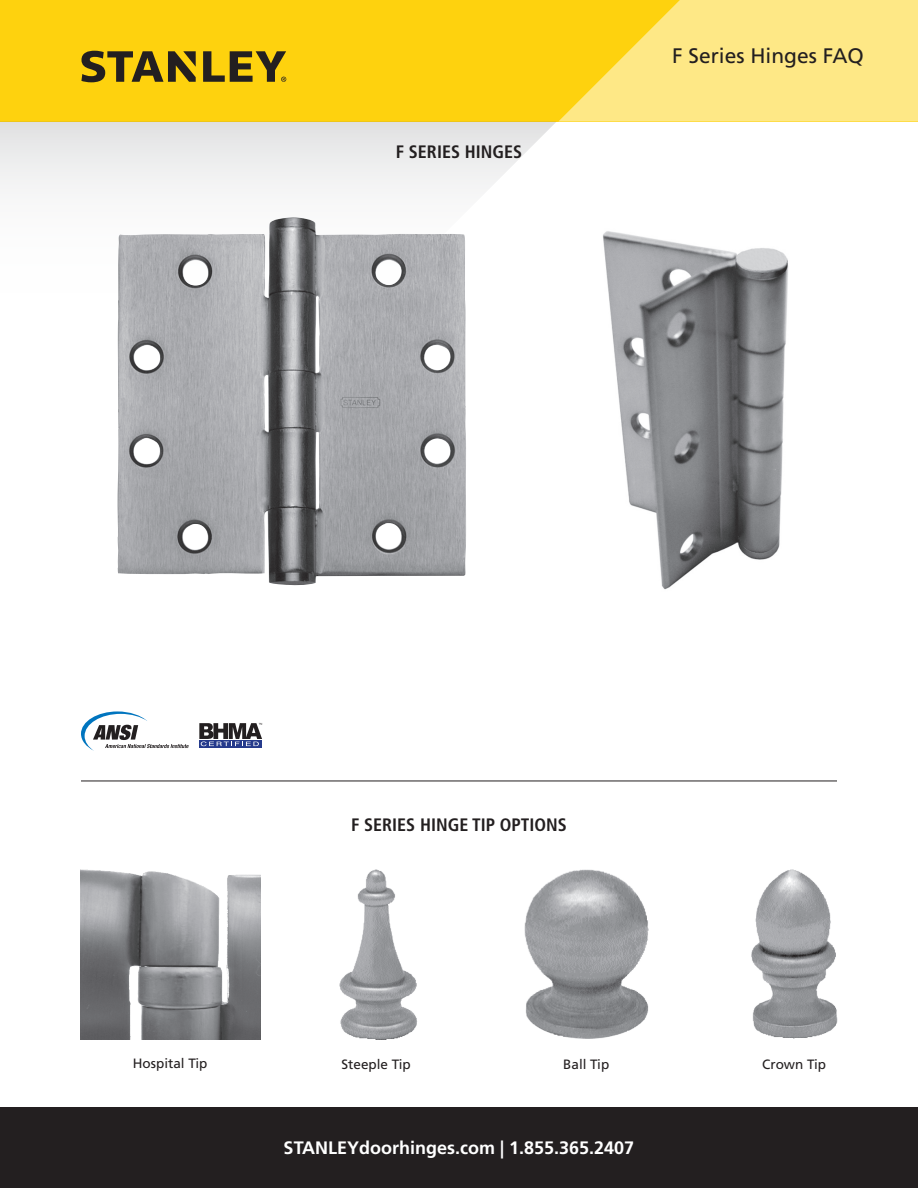
<style>
.page{position:relative;width:918px;height:1188px;background:#fff}
.page>*{position:absolute;margin:0;border:0;box-sizing:border-box;transform-origin:0 0}
.t1{font:21px "Frutiger LT Std";color:#231f20}
.t2{font:700 18px "Frutiger LT Std";color:#fff}
.t3{font:700 condensed 18px "Frutiger LT Std";color:#231f20}
.t4{font:13.5px "Frutiger LT Std";color:#231f20}
</style>
<div class="page">
<div style="left:0;top:0;width:918px;height:122px;background:#fed20e"></div>
<div style="left:0;top:1107px;width:918px;height:81px;background:#231f20"></div>
<svg style="left:0;top:122px;width:557px;height:659px"></svg>
<svg style="left:558px;top:0;width:360px;height:122px;fill:#fee886"></svg>
<svg style="left:199px;top:746px;width:63px;height:2px"></svg>
<svg style="left:199px;top:723px;width:63px;height:23px"></svg>
<svg style="left:81px;top:711px;width:108px;height:40px"></svg>
<svg style="left:81px;top:51px;width:205px;height:31px"></svg>
<hr style="left:81px;top:781px;width:756px;height:1px;background:#231f20">
<img style="left:81px;top:869px;width:179px;height:170px">
<img style="left:340px;top:869px;width:77px;height:170px">
<img style="left:524px;top:869px;width:124px;height:169px">
<img style="left:751px;top:869px;width:86px;height:170px">
<img style="left:117px;top:217px;width:350px;height:369px">
<img style="left:603px;top:231px;width:185px;height:359px">
<p class="t3" style="left:396px;top:141px;width:126px">F SERIES HINGES</p>
<p class="t1" style="left:672px;top:44px;width:193px">F Series Hinges FAQ</p>
<p class="t3" style="left:351px;top:814px;width:215px">F SERIES HINGE TIP OPTIONS</p>
<p class="t4" style="left:133px;top:1056px;width:76px">Hospital Tip</p>
<p class="t4" style="left:342px;top:1056px;width:71px">Steeple Tip</p>
<p class="t4" style="left:563px;top:1056px;width:48px">Ball Tip</p>
<p class="t4" style="left:762px;top:1056px;width:66px">Crown Tip</p>
<p class="t2" style="left:284px;top:1137px;width:352px">STANLEYdoorhinges.com | 1.855.365.2407</p>
</div>
